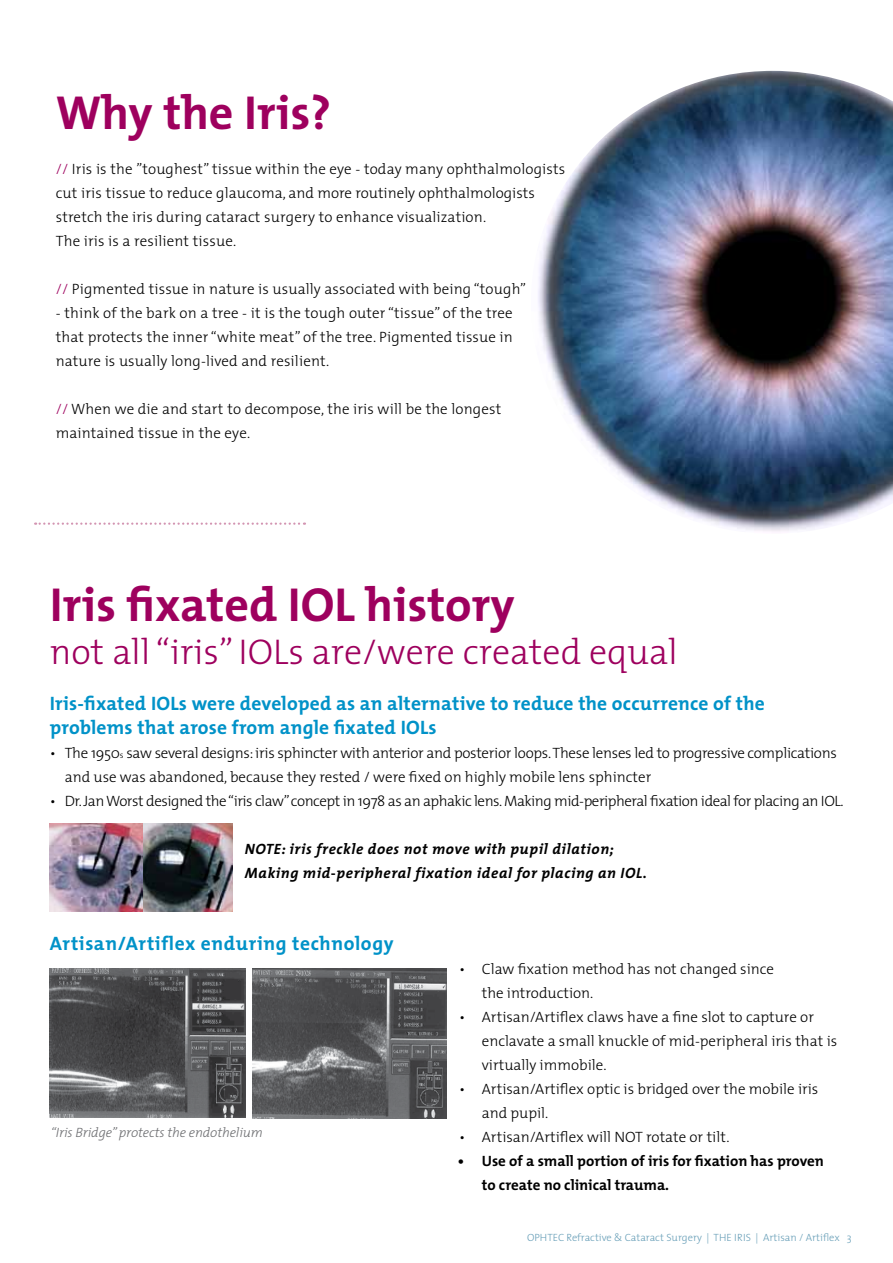
<style>
.page{position:relative;width:893px;height:1263px;background:#fff}
.page>*{position:absolute;margin:0;border:0;box-sizing:border-box;transform-origin:0 0}
.t1{font:700 48px "The Mix";color:#9e005e}
.t2{font:300 36px "The Mix";color:#9e005e}
.t3{font:700 19.5px/24px "The Mix";letter-spacing:.01em;color:#0092c8}
.t4{font:700 19.5px "The Mix";letter-spacing:.03em;color:#0092c8}
.t5{font:300 15px/24px "The Mix";color:#000}
.t6{font:300 15px/24px "The Mix";letter-spacing:-.02em;color:#000}
.t7{font:300 15px "The Mix";letter-spacing:-.03em;color:#000}
.t8{font:italic 700 15px/24px "The Mix";letter-spacing:.04em;color:#000}
.t9{font:700 15px/24px "The Mix";color:#000}
.t10{font:italic 300 13.5px "The Mix";letter-spacing:-.01em;color:#6d6e71}
.t11{font:300 10.5px "The Mix";color:#689fb8}
.s1{color:#9e005e}
.s2{font-size:8.7px}
</style>
<div class="page">
<img style="left:538px;top:71px;width:355px;height:461px">
<svg style="left:35px;top:522px;width:270px;height:3px"></svg>
<img style="left:143px;top:823px;width:89px;height:88px">
<img style="left:50px;top:823px;width:93px;height:88px">
<img style="left:252px;top:969px;width:194px;height:149px">
<img style="left:50px;top:968px;width:195px;height:150px">
<h1 class="t1" style="left:56px;top:72px;width:277px">Why the Iris?</h1>
<p class="t5" style="left:56px;top:157px;width:511px"><span class="s1">//</span> Iris is the ”toughest” tissue within the eye - today many ophthalmologists cut iris tissue to reduce glaucoma, and more routinely ophthalmologists stretch the iris during cataract surgery to enhance visualization.<br>The iris is a resilient tissue.</p>
<p class="t5" style="left:56px;top:277px;width:472px"><span class="s1">//</span> Pigmented tissue in nature is usually associated with being “tough”</p>
<p class="t5" style="left:56px;top:301px;width:459px;text-align:justify">- think of the bark on a tree - it is the tough outer “tissue” of the tree that protects the inner “white meat” of the tree. Pigmented tissue in nature is usually long-lived and resilient.</p>
<p class="t5" style="left:56px;top:397px;width:447px"><span class="s1">//</span> When we die and start to decompose, the iris will be the longest maintained tissue in the eye.</p>
<h1 class="t1" style="left:50px;top:564px;width:466px">Iris fixated IOL history</h1>
<h2 class="t2" style="left:50px;top:622px;width:629px">not all “iris” IOLs are/were created equal</h2>
<h3 class="t3" style="left:50px;top:691px;width:717px">Iris-fixated IOLs were developed as an alternative to reduce the occurrence of the problems that arose from angle fixated IOLs</h3>
<p class="t6" style="left:65px;top:740px;width:774px;text-indent:-15px">• The 1950<span class="s2">s</span> saw several designs: iris sphincter with anterior and posterior loops. These lenses led to progressive complications and use was abandoned, because they rested / were fixed on highly mobile lens sphincter</p>
<p class="t7" style="left:50px;top:789px;width:795px">• Dr. Jan Worst designed the “iris claw” concept in 1978 as an aphakic lens. Making mid-peripheral fixation ideal for placing an IOL.</p>
<p class="t8" style="left:245px;top:837px;width:403px">NOTE: iris freckle does not move with pupil dilation;<br>Making mid-peripheral fixation ideal for placing an IOL.</p>
<h3 class="t4" style="left:50px;top:927px;width:345px">Artisan/Artiflex enduring technology</h3>
<p class="t10" style="left:51px;top:1121px;width:214px">“Iris Bridge” protects the endothelium</p>
<p class="t5" style="left:482px;top:956px;width:294px;text-indent:-23px">• Claw fixation method has not changed since the introduction.</p>
<p class="t5" style="left:482px;top:1004px;width:357px;text-indent:-23px">• Artisan/Artiflex claws have a fine slot to capture or enclavate a small knuckle of mid-peripheral iris that is virtually immobile.</p>
<p class="t5" style="left:482px;top:1076px;width:338px;text-indent:-23px">• Artisan/Artiflex optic is bridged over the mobile iris and pupil.</p>
<p class="t5" style="left:459px;top:1124px;width:272px">• Artisan/Artiflex will NOT rotate or tilt.</p>
<p class="t9" style="left:482px;top:1149px;width:344px;text-indent:-24px">• Use of a small portion of iris for fixation has proven to create no clinical trauma.</p>
<p class="t11" style="left:527px;top:1229px;width:326px">OPHTEC Refractive &amp; Cataract Surgery | THE IRIS | Artisan / Artiflex 3</p>
</div>
